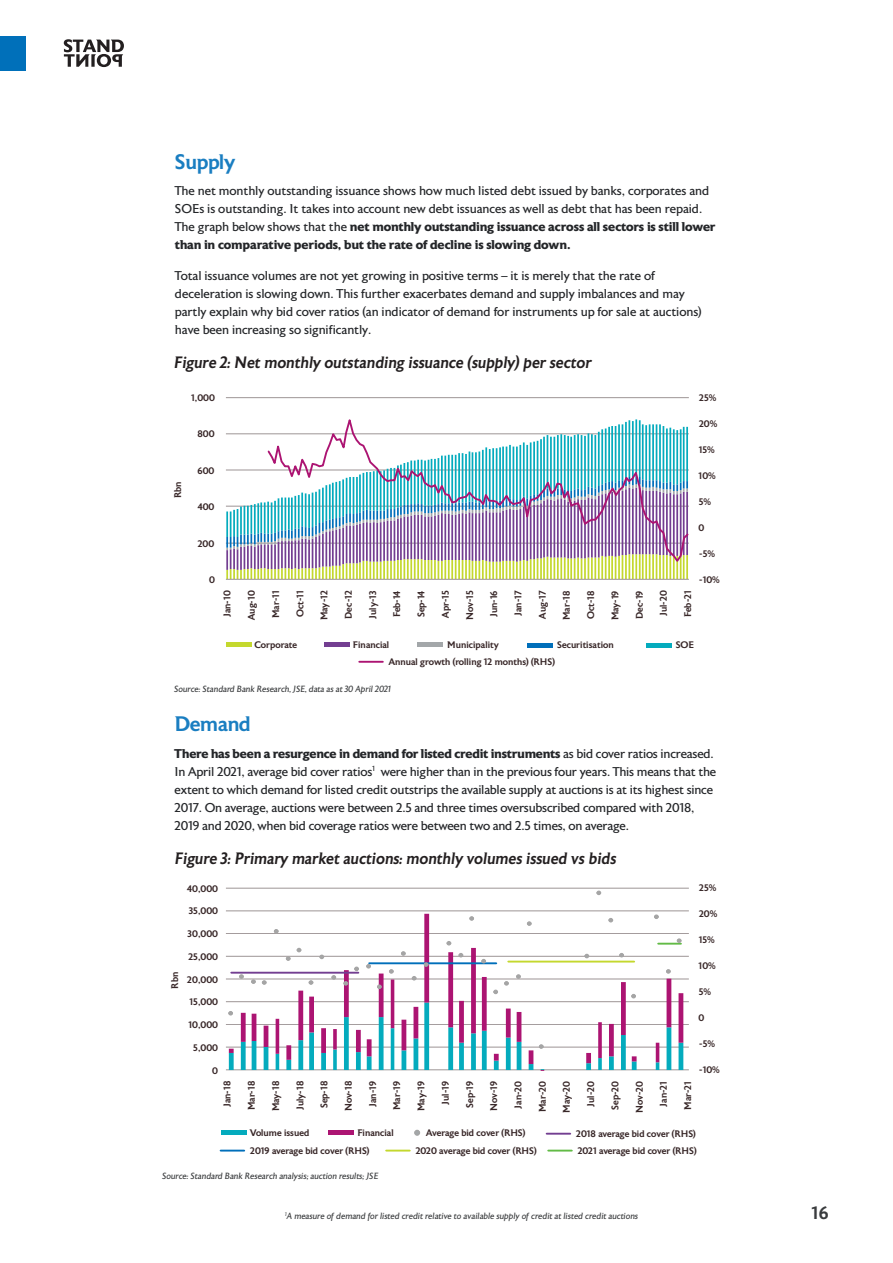
<style>
.page{position:relative;width:893px;height:1263px;background:#fff}
.page>*{position:absolute;margin:0;border:0;box-sizing:border-box;transform-origin:0 0}
.t1{font:500 21px "Astoria";letter-spacing:-.01em;color:#1a7ec1}
.t2{font:500 18px "Astoria";color:#3a3c3e}
.t3{font:italic 500 16.5px "Astoria";color:#231f20}
.t4{font:12.75px/18px "Astoria";letter-spacing:-.01em;color:#242629}
.t5{font:500 9.75px "Astoria";color:#382728}
.t6{font:500 9.45px "Astoria";color:#382728}
.t7{font:italic 9px "Astoria";color:#3a3c3e}
.s1{font-weight:700}
</style>
<div class="page">
<hr style="left:226px;top:888px;width:463px;height:1px;background:#382728">
<hr style="left:226px;top:910px;width:463px;height:1px;background:#382728">
<hr style="left:226px;top:956px;width:463px;height:1px;background:#382728">
<hr style="left:226px;top:1001px;width:463px;height:1px;background:#382728">
<hr style="left:226px;top:933px;width:463px;height:1px;background:#382728">
<hr style="left:226px;top:978px;width:463px;height:1px;background:#382728">
<hr style="left:226px;top:1024px;width:463px;height:1px;background:#382728">
<hr style="left:226px;top:1047px;width:463px;height:1px;background:#382728">
<hr style="left:226px;top:1069px;width:463px;height:1px;background:#382728">
<svg style="left:596px;top:890px;width:5px;height:5px"></svg>
<svg style="left:228px;top:914px;width:455px;height:156px"></svg>
<hr style="left:547px;top:1133px;width:23px;height:2px;background:#733e91">
<svg style="left:548px;top:1150px;width:24px;height:1px"></svg>
<svg style="left:221px;top:1150px;width:23px;height:1px"></svg>
<svg style="left:386px;top:1150px;width:24px;height:1px"></svg>
<div style="left:329px;top:1130px;width:25px;height:5px;background:#ac1472"></div>
<div style="left:221px;top:1130px;width:26px;height:5px;background:#04abbd"></div>
<svg style="left:414px;top:1130px;width:6px;height:6px"></svg>
<hr style="left:226px;top:397px;width:463px;height:1px;background:#382728">
<svg style="left:226px;top:537px;width:462px;height:42px"></svg>
<svg style="left:226px;top:433px;width:40px;height:104px"></svg>
<hr style="left:226px;top:579px;width:463px;height:1px;background:#382728">
<svg style="left:266px;top:419px;width:423px;height:145px"></svg>
<hr style="left:527px;top:643px;width:26px;height:4px;background:#006fba">
<hr style="left:646px;top:643px;width:26px;height:4px;background:#04abbd">
<hr style="left:359px;top:661px;width:24px;height:2px;background:#ac1472">
<div style="left:324px;top:642px;width:26px;height:5px;background:#733e91"></div>
<div style="left:226px;top:642px;width:25px;height:5px;background:#c4d82e"></div>
<div style="left:417px;top:642px;width:26px;height:5px;background:#a3a7a9"></div>
<svg style="left:64px;top:39px;width:60px;height:28px"></svg>
<div style="left:0;top:36px;width:26px;height:35px;background:#0070ba"></div>
<h1 class="t1" style="left:175px;top:150px;width:62px">Supply</h1>
<p class="t4" style="left:175px;top:182px;width:542px">The net monthly outstanding issuance shows how much listed debt issued by banks, corporates and SOEs is outstanding. It takes into account new debt issuances as well as debt that has been repaid.<br>The graph below shows that the <span class="s1">net monthly outstanding issuance across all sectors is still lower than in comparative periods, but the rate of decline is slowing down.</span></p>
<p class="t4" style="left:175px;top:267px;width:528px">Total issuance volumes are not yet growing in positive terms – it is merely that the rate of deceleration is slowing down. This further exacerbates demand and supply imbalances and may partly explain why bid cover ratios (an indicator of demand for instruments up for sale at auctions) have been increasing so significantly.</p>
<p class="t3" style="left:174px;top:354px;width:419px">Figure 2: Net monthly outstanding issuance (supply) per sector</p>
<p class="t5" style="left:173px;top:498px;width:18px;rotate:-90deg">Rbn</p>
<p class="t6" style="left:191px;top:393px;width:25px">1,000</p>
<p class="t6" style="left:198px;top:429px;width:19px">800</p>
<p class="t6" style="left:198px;top:465px;width:18px">600</p>
<p class="t6" style="left:198px;top:502px;width:18px">400</p>
<p class="t6" style="left:198px;top:538px;width:18px">200</p>
<p class="t6" style="left:209px;top:575px;width:7px">0</p>
<p class="t6" style="left:699px;top:392px;width:19px">25%</p>
<p class="t6" style="left:699px;top:418px;width:20px">20%</p>
<p class="t6" style="left:699px;top:444px;width:18px">15%</p>
<p class="t6" style="left:699px;top:470px;width:19px">10%</p>
<p class="t6" style="left:699px;top:496px;width:14px">5%</p>
<p class="t6" style="left:699px;top:522px;width:7px">0</p>
<p class="t6" style="left:699px;top:548px;width:17px">-5%</p>
<p class="t6" style="left:699px;top:574px;width:22px">-10%</p>
<p class="t5" style="left:222px;top:617px;width:28px;rotate:-90deg">Jan-10</p>
<p class="t5" style="left:246px;top:620px;width:31px;rotate:-90deg">Aug-10</p>
<p class="t5" style="left:270px;top:618px;width:29px;rotate:-90deg">Mar-11</p>
<p class="t5" style="left:295px;top:617px;width:28px;rotate:-90deg">Oct-11</p>
<p class="t5" style="left:319px;top:620px;width:31px;rotate:-90deg">May-12</p>
<p class="t5" style="left:343px;top:619px;width:30px;rotate:-90deg">Dec-12</p>
<p class="t5" style="left:367px;top:619px;width:30px;rotate:-90deg">July-13</p>
<p class="t5" style="left:392px;top:617px;width:28px;rotate:-90deg">Feb-14</p>
<p class="t5" style="left:416px;top:617px;width:28px;rotate:-90deg">Sep-14</p>
<p class="t5" style="left:440px;top:618px;width:29px;rotate:-90deg">Apr-15</p>
<p class="t5" style="left:464px;top:620px;width:31px;rotate:-90deg">Nov-15</p>
<p class="t5" style="left:489px;top:617px;width:28px;rotate:-90deg">Jun-16</p>
<p class="t5" style="left:513px;top:616px;width:27px;rotate:-90deg">Jan-17</p>
<p class="t5" style="left:537px;top:619px;width:30px;rotate:-90deg">Aug-17</p>
<p class="t5" style="left:561px;top:620px;width:31px;rotate:-90deg">Mar-18</p>
<p class="t5" style="left:585px;top:619px;width:30px;rotate:-90deg">Oct-18</p>
<p class="t5" style="left:610px;top:620px;width:31px;rotate:-90deg">May-19</p>
<p class="t5" style="left:634px;top:619px;width:30px;rotate:-90deg">Dec-19</p>
<p class="t5" style="left:658px;top:616px;width:27px;rotate:-90deg">Jul-20</p>
<p class="t5" style="left:682px;top:617px;width:28px;rotate:-90deg">Feb-21</p>
<p class="t6" style="left:557px;top:639px;width:58px">Securitisation</p>
<p class="t6" style="left:676px;top:639px;width:20px">SOE</p>
<p class="t6" style="left:389px;top:656px;width:168px">Annual growth (rolling 12 months) (RHS)</p>
<p class="t6" style="left:255px;top:639px;width:44px">Corporate</p>
<p class="t6" style="left:353px;top:639px;width:38px">Financial</p>
<p class="t6" style="left:447px;top:639px;width:53px">Municipality</p>
<p class="t7" style="left:174px;top:684px;width:218px">Source: Standard Bank Research, JSE, data as at 30 April 2021</p>
<h1 class="t1" style="left:175px;top:712px;width:78px">Demand</h1>
<p class="t4" style="left:175px;top:745px;width:543px"><span class="s1">There has been a resurgence in demand for listed credit instruments</span> as bid cover ratios increased.<br>In April 2021, average bid cover ratios<sup>1</sup> were higher than in the previous four years. This means that the extent to which demand for listed credit outstrips the available supply at auctions is at its highest since 2017. On average, auctions were between 2.5 and three times oversubscribed compared with 2018, 2019 and 2020, when bid coverage ratios were between two and 2.5 times, on average.</p>
<p class="t3" style="left:175px;top:849px;width:443px">Figure 3: Primary market auctions: monthly volumes issued vs bids</p>
<p class="t5" style="left:169px;top:988px;width:18px;rotate:-90deg">Rbn</p>
<p class="t6" style="left:187px;top:883px;width:33px">40,000</p>
<p class="t6" style="left:189px;top:906px;width:31px">35,000</p>
<p class="t6" style="left:188px;top:928px;width:32px">30,000</p>
<p class="t6" style="left:188px;top:951px;width:31px">25,000</p>
<p class="t6" style="left:187px;top:974px;width:32px">20,000</p>
<p class="t6" style="left:190px;top:997px;width:30px">15,000</p>
<p class="t6" style="left:188px;top:1020px;width:31px">10,000</p>
<p class="t6" style="left:193px;top:1042px;width:26px">5,000</p>
<p class="t6" style="left:212px;top:1065px;width:7px">0</p>
<p class="t6" style="left:699px;top:883px;width:19px">25%</p>
<p class="t6" style="left:699px;top:909px;width:20px">20%</p>
<p class="t6" style="left:699px;top:935px;width:18px">15%</p>
<p class="t6" style="left:699px;top:961px;width:19px">10%</p>
<p class="t6" style="left:699px;top:987px;width:14px">5%</p>
<p class="t6" style="left:699px;top:1013px;width:7px">0</p>
<p class="t6" style="left:699px;top:1039px;width:17px">-5%</p>
<p class="t6" style="left:699px;top:1065px;width:22px">-10%</p>
<p class="t5" style="left:222px;top:1107px;width:28px;rotate:-90deg">Jan-18</p>
<p class="t5" style="left:246px;top:1110px;width:31px;rotate:-90deg">Mar-18</p>
<p class="t5" style="left:270px;top:1111px;width:32px;rotate:-90deg">May-18</p>
<p class="t5" style="left:295px;top:1110px;width:31px;rotate:-90deg">July-18</p>
<p class="t5" style="left:319px;top:1108px;width:29px;rotate:-90deg">Sep-18</p>
<p class="t5" style="left:343px;top:1111px;width:32px;rotate:-90deg">Nov-18</p>
<p class="t5" style="left:367px;top:1107px;width:27px;rotate:-90deg">Jan-19</p>
<p class="t5" style="left:392px;top:1110px;width:30px;rotate:-90deg">Mar-19</p>
<p class="t5" style="left:416px;top:1111px;width:31px;rotate:-90deg">May-19</p>
<p class="t5" style="left:440px;top:1105px;width:25px;rotate:-90deg">Jul-19</p>
<p class="t5" style="left:464px;top:1108px;width:28px;rotate:-90deg">Sep-19</p>
<p class="t5" style="left:489px;top:1111px;width:31px;rotate:-90deg">Nov-19</p>
<p class="t5" style="left:513px;top:1109px;width:29px;rotate:-90deg">Jan-20</p>
<p class="t5" style="left:537px;top:1112px;width:32px;rotate:-90deg">Mar-20</p>
<p class="t5" style="left:561px;top:1113px;width:33px;rotate:-90deg">May-20</p>
<p class="t5" style="left:585px;top:1106px;width:27px;rotate:-90deg">Jul-20</p>
<p class="t5" style="left:610px;top:1110px;width:30px;rotate:-90deg">Sep-20</p>
<p class="t5" style="left:634px;top:1113px;width:33px;rotate:-90deg">Nov-20</p>
<p class="t5" style="left:658px;top:1106px;width:27px;rotate:-90deg">Jan-21</p>
<p class="t5" style="left:682px;top:1110px;width:30px;rotate:-90deg">Mar-21</p>
<p class="t6" style="left:250px;top:1128px;width:61px">Volume issued</p>
<p class="t6" style="left:357px;top:1128px;width:38px">Financial</p>
<p class="t6" style="left:426px;top:1128px;width:101px">Average bid cover (RHS)</p>
<p class="t6" style="left:576px;top:1128px;width:121px">2018 average bid cover (RHS)</p>
<p class="t6" style="left:250px;top:1145px;width:121px">2019 average bid cover (RHS)</p>
<p class="t6" style="left:416px;top:1145px;width:122px">2020 average bid cover (RHS)</p>
<p class="t6" style="left:578px;top:1145px;width:120px">2021 average bid cover (RHS)</p>
<p class="t7" style="left:162px;top:1171px;width:218px">Source: Standard Bank Research analysis; auction results; JSE</p>
<p class="t7" style="left:285px;top:1211px;width:354px"><sup>1</sup>A measure of demand for listed credit relative to available supply of credit at listed credit auctions</p>
<h2 class="t2" style="left:812px;top:1203px;width:18px">16</h2>
</div>
